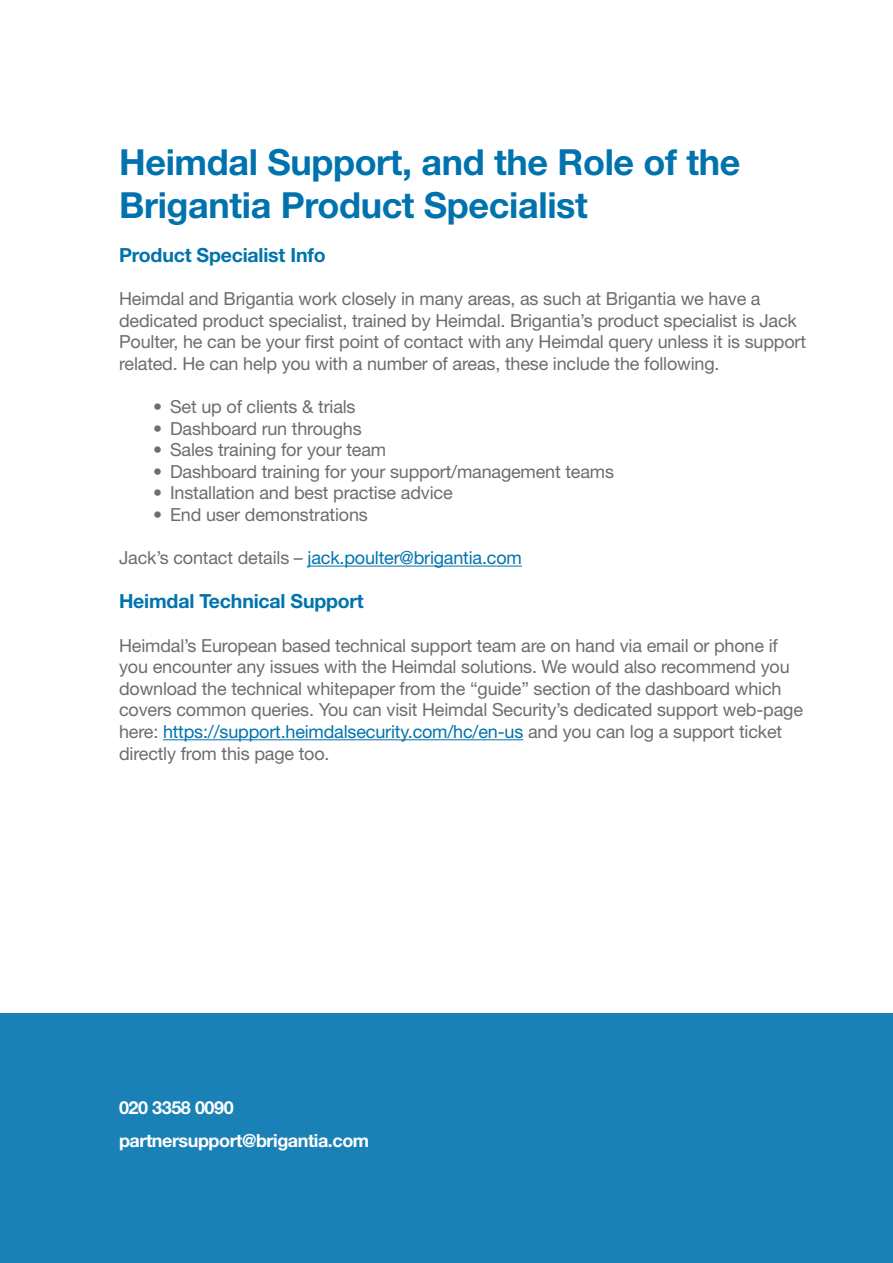
<style>
.page{position:relative;width:893px;height:1263px;background:#fff}
.page>*{position:absolute;margin:0;border:0;box-sizing:border-box;transform-origin:0 0}
.t1{font:700 36px/43.2px "Helvetica Neue LT Std";letter-spacing:-.01em;color:#0073ae}
.t2{font:700 19.5px "Helvetica Neue LT Std";letter-spacing:-.01em;color:#0073ae}
.t3{font:18px/21.6px "Helvetica Neue LT Std";letter-spacing:-.01em;color:#6c6d70}
.t4{font:18px "Helvetica Neue LT Std";letter-spacing:-.01em;color:#0073ae}
.t5{font:700 18px/33px "Helvetica Neue LT Std";letter-spacing:-.025em;color:#fff}
.s1{color:#6c6d70}
.s2{color:#0073ae}
</style>
<div class="page">
<hr style="left:308px;top:566px;width:214px;height:1px;background:#0073ae">
<hr style="left:163px;top:739px;width:360px;height:1px;background:#0073ae">
<div style="left:0;top:1013px;width:893px;height:250px;background:#1a81b6"></div>
<h1 class="t1" style="left:119px;top:139px;width:623px">Heimdal Support, and the Role of the<br>Brigantia Product Specialist</h1>
<p class="t2" style="left:119px;top:243px;width:208px">Product Specialist Info</p>
<p class="t3" style="left:119px;top:288px;width:688px">Heimdal and Brigantia work closely in many areas, as such at Brigantia we have a dedicated product specialist, trained by Heimdal. Brigantia’s product specialist is Jack Poulter, he can be your first point of contact with any Heimdal query unless it is support related. He can help you with a number of areas, these include the following.</p>
<p class="t3" style="left:153px;top:396px;width:204px">• Set up of clients &amp; trials</p>
<p class="t3" style="left:153px;top:417px;width:210px">• Dashboard run throughs</p>
<p class="t3" style="left:153px;top:439px;width:235px">• Sales training for your team</p>
<p class="t3" style="left:153px;top:460px;width:462px">• Dashboard training for your support/management teams</p>
<p class="t3" style="left:153px;top:482px;width:301px">• Installation and best practise advice</p>
<p class="t3" style="left:153px;top:504px;width:216px">• End user demonstrations</p>
<p class="t4" style="left:119px;top:547px;width:404px"><span class="s1">Jack’s contact details –</span> jack.poulter@brigantia.com</p>
<p class="t2" style="left:119px;top:589px;width:246px">Heimdal Technical Support</p>
<p class="t3" style="left:119px;top:634px;width:685px">Heimdal’s European based technical support team are on hand via email or phone if you encounter any issues with the Heimdal solutions. We would also recommend you download the technical whitepaper from the “guide” section of the dashboard which covers common queries. You can visit Heimdal Security’s dedicated support web-page here: <span class="s2">https://support.heimdalsecurity.com/hc/en-us</span> and you can log a support ticket directly from this page too.</p>
<p class="t5" style="left:119px;top:1091px;width:252px">020 3358 0090 partnersupport@brigantia.com</p>
</div>
